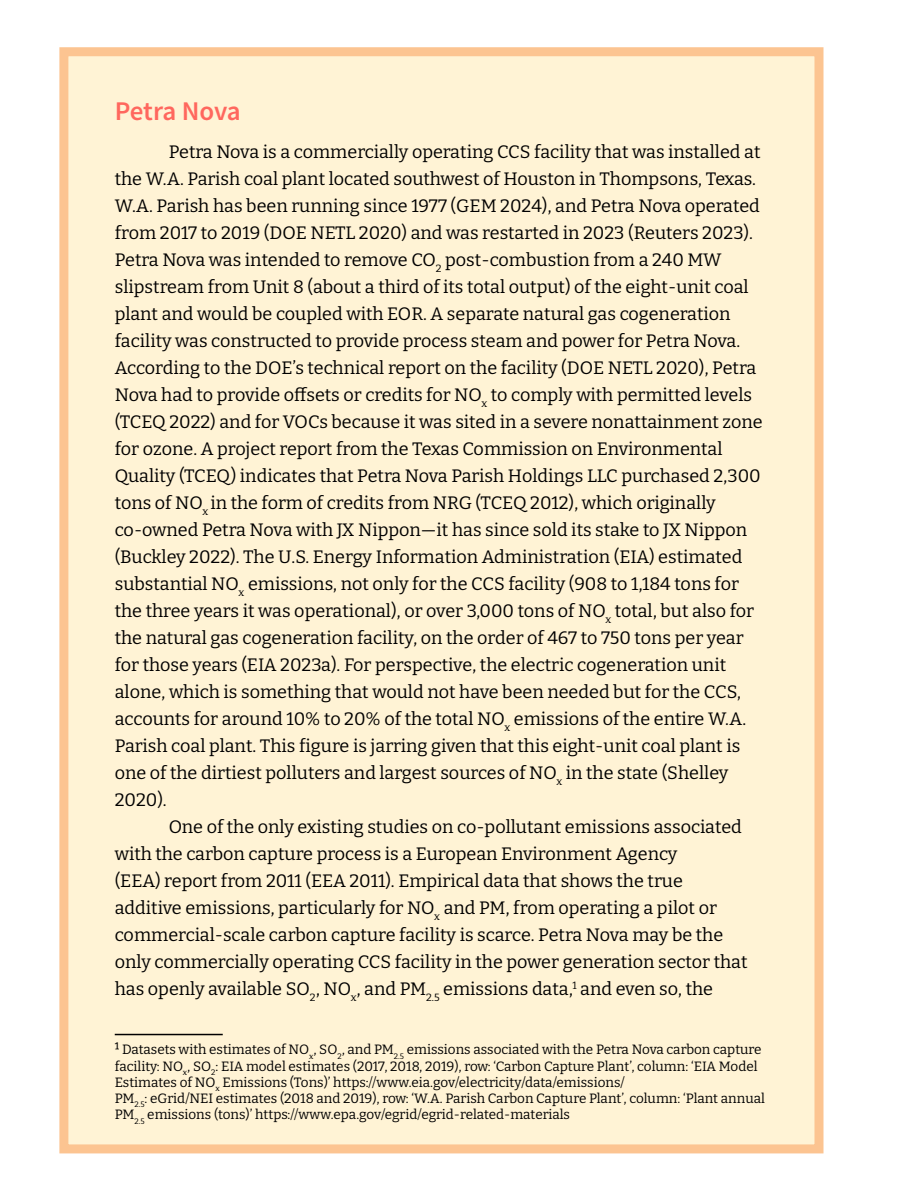
<style>
.page{position:relative;width:918px;height:1188px;background:#fff}
.page>*{position:absolute;margin:0;border:0;box-sizing:border-box;transform-origin:0 0}
.t1{font:600 27px "Source Sans Pro";letter-spacing:-.01em;color:#ff675e}
.t2{font:18px/27px "Bitter";color:#000}
.t3{font:13.5px/16.2px "Bitter";color:#000}
.s1{font-size:16.5px}
</style>
<div class="page">
<div style="left:59px;top:47px;width:765px;height:1106px;background:#fff3d5;border:9px solid #fcc491"></div>
<hr style="left:115px;top:1034px;width:108px;height:1px;background:#000">
<h1 class="t1" style="left:115px;top:93px;width:128px">Petra Nova</h1>
<p class="t2" style="left:115px;top:137px;width:650px;text-indent:54px">Petra Nova is a commercially operating CCS facility that was installed at the W.A. Parish coal plant located southwest of Houston in Thompsons, Texas.<br>W.A. Parish has been running since 1977 (GEM 2024), and Petra Nova operated from 2017 to 2019 (DOE NETL 2020) and was restarted in 2023 (Reuters 2023).<br>Petra Nova was intended to remove CO<sub>2</sub> post-combustion from a 240 MW slipstream from Unit 8 (about a third of its total output) of the eight-unit coal plant and would be coupled with EOR. A separate natural gas cogeneration facility was constructed to provide process steam and power for Petra Nova.<br>According to the DOE’s technical report on the facility (DOE NETL 2020), Petra Nova had to provide offsets or credits for NO<sub>x</sub> to comply with permitted levels (TCEQ 2022) and for VOCs because it was sited in a severe nonattainment zone for ozone. A project report from the Texas Commission on Environmental Quality (TCEQ) indicates that Petra Nova Parish Holdings LLC purchased 2,300 tons of NO<sub>x</sub> in the form of credits from NRG (TCEQ 2012), which originally co-owned Petra Nova with JX Nippon—it has since sold its stake to JX Nippon (Buckley 2022). The U.S. Energy Information Administration (EIA) estimated substantial NO<sub>x</sub> emissions, not only for the CCS facility (908 to 1,184 tons for the three years it was operational), or over 3,000 tons of NO<sub>x</sub> total, but also for the natural gas cogeneration facility, on the order of 467 to 750 tons per year for those years (EIA 2023a). For perspective, the electric cogeneration unit alone, which is something that would not have been needed but for the CCS, accounts for around 10% to 20% of the total NO<sub>x</sub> emissions of the entire W.A.<br>Parish coal plant. This figure is jarring given that this eight-unit coal plant is one of the dirtiest polluters and largest sources of NO<sub>x</sub> in the state (Shelley 2020).</p>
<p class="t2" style="left:115px;top:812px;width:634px;text-indent:54px">One of the only existing studies on co-pollutant emissions associated with the carbon capture process is a European Environment Agency<br>(EEA) report from 2011 (EEA 2011). Empirical data that shows the true additive emissions, particularly for NO<sub>x</sub> and PM, from operating a pilot or commercial-scale carbon capture facility is scarce. Petra Nova may be the only commercially operating CCS facility in the power generation sector that has openly available SO<sub>2</sub>, NO<sub>x</sub>, and PM<sub>2.5</sub> emissions data,<sup>1</sup> and even so, the</p>
<p class="t3" style="left:115px;top:1041px;width:652px"><span class="s1">1</span> Datasets with estimates of NO<sub>x</sub>, SO<sub>2</sub>, and PM<sub>2.5</sub> emissions associated with the Petra Nova carbon capture facility: NO<sub>x</sub>, SO<sub>2</sub>: EIA model estimates (2017, 2018, 2019), row: ‘Carbon Capture Plant’, column: ‘EIA Model Estimates of NO<sub>x</sub> Emissions (Tons)’ https://www.eia.gov/electricity/data/emissions/<br>PM<sub>2.5</sub>: eGrid/NEI estimates (2018 and 2019), row: ‘W.A. Parish Carbon Capture Plant’, column: ‘Plant annual PM<sub>2.5</sub> emissions (tons)’ https://www.epa.gov/egrid/egrid-related-materials</p>
</div>
